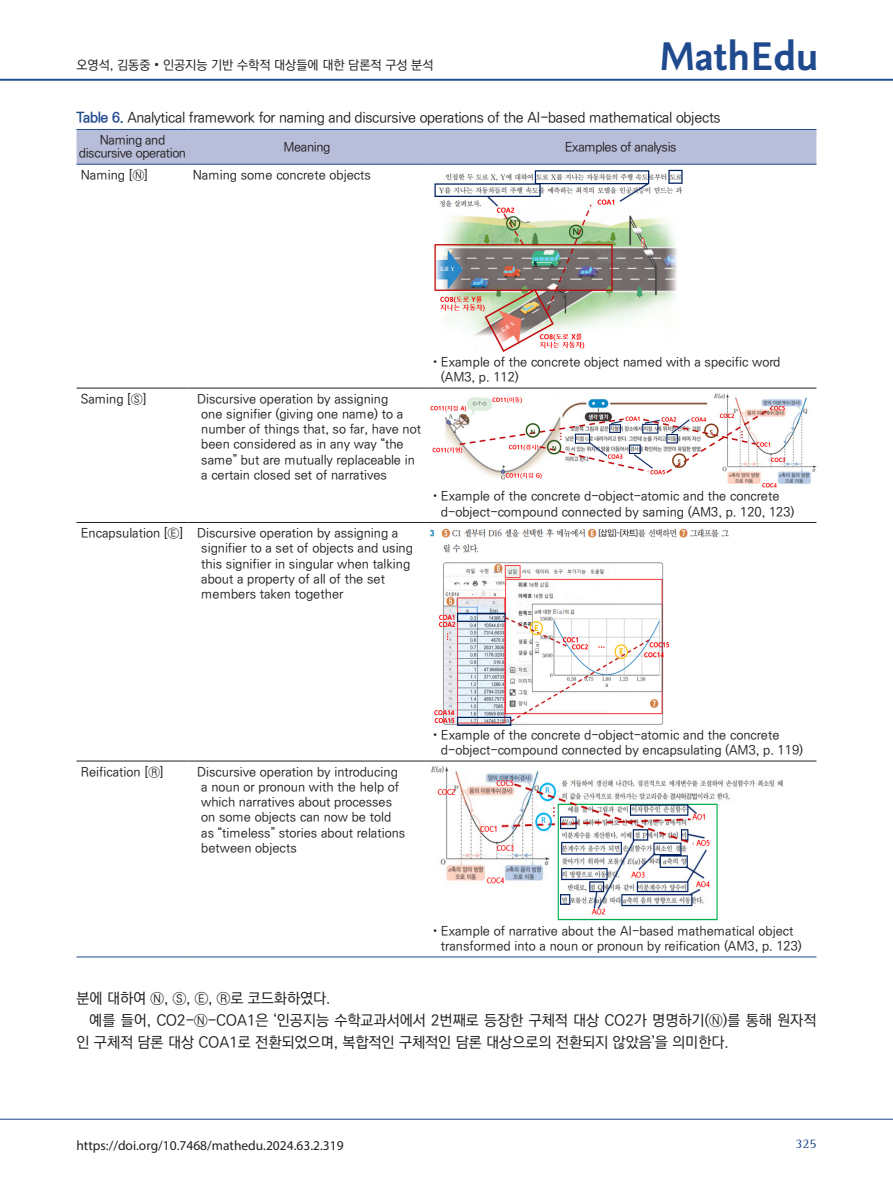
<style>
.page{position:relative;width:893px;height:1191px;background:#fff}
.page>*{position:absolute;margin:0;border:0;box-sizing:border-box;transform-origin:0 0}
.t1{font:700 42px "Nexus Sans Pro";color:#204a8e}
.t2{font:15px "Ko Pub World Dotum PM";color:#231f20}
.t3{font:500 14.25px "Ko Pub World Dotum";letter-spacing:-.02em;color:#231f20}
.t4{font:13.5px "Myriad Pro";color:#231f20}
.t5{font:13.5px "Rotis Semi Serif Std";color:#204a8e}
.t6{font:12.75px/15.3px "Ko Pub World Dotum PM";color:#231f20}
.t7{font:12.75px/13.5px "Ko Pub World Dotum PM";letter-spacing:-.03em;color:#231f20;text-align:center}
.s1{font-family:"Ko Pub World Dotum PB";font-weight:400;color:#204a8e}
</style>
<div class="page">
<div style="left:77px;top:130px;width:739px;height:34px;background:#b8bdd9"></div>
<hr style="left:77px;top:129px;width:112px;height:1px;background:#204a8e">
<hr style="left:189px;top:129px;width:236px;height:1px;background:#204a8e">
<hr style="left:425px;top:129px;width:391px;height:1px;background:#204a8e">
<hr style="left:77px;top:164px;width:112px;height:1px;background:#204a8e">
<hr style="left:189px;top:164px;width:236px;height:1px;background:#204a8e">
<hr style="left:425px;top:164px;width:391px;height:1px;background:#204a8e">
<hr style="left:77px;top:956px;width:112px;height:1px;background:#204a8e">
<hr style="left:189px;top:956px;width:236px;height:1px;background:#204a8e">
<hr style="left:425px;top:956px;width:391px;height:1px;background:#204a8e">
<hr style="left:77px;top:388px;width:112px;height:1px;background:#231f20">
<hr style="left:189px;top:388px;width:236px;height:1px;background:#231f20">
<hr style="left:425px;top:388px;width:391px;height:1px;background:#231f20">
<hr style="left:77px;top:522px;width:112px;height:1px;background:#231f20">
<hr style="left:189px;top:522px;width:236px;height:1px;background:#231f20">
<hr style="left:425px;top:522px;width:391px;height:1px;background:#231f20">
<hr style="left:77px;top:761px;width:112px;height:1px;background:#231f20">
<hr style="left:189px;top:761px;width:236px;height:1px;background:#231f20">
<hr style="left:425px;top:761px;width:391px;height:1px;background:#231f20">
<img style="left:434px;top:169px;width:249px;height:183px">
<img style="left:430px;top:393px;width:387px;height:94px">
<img style="left:430px;top:528px;width:299px;height:198px">
<img style="left:431px;top:765px;width:352px;height:156px">
<hr style="left:0;top:79px;width:893px;height:2px;background:#204a8e">
<hr style="left:0;top:1118px;width:893px;height:1px;background:#204a8e">
<p class="t6" style="left:77px;top:57px;width:358px">오영석, 김동중 • 인공지능 기반 수학적 대상들에 대한 담론적 구성 분석</p>
<h1 class="t1" style="left:659px;top:25px;width:162px">MathEdu</h1>
<p class="t3" style="left:77px;top:108px;width:646px"><span class="s1">Table 6.</span> Analytical framework for naming and discursive operations of the AI-based mathematical objects</p>
<p class="t7" style="left:79px;top:134px;width:109px">Naming and discursive operation</p>
<p class="t7" style="left:283px;top:140px;width:48px">Meaning</p>
<p class="t7" style="left:565px;top:140px;width:113px">Examples of analysis</p>
<p class="t6" style="left:81px;top:168px;width:69px">Naming [Ⓝ]</p>
<p class="t6" style="left:193px;top:168px;width:180px">Naming some concrete objects</p>
<p class="t6" style="left:81px;top:391px;width:67px">Saming [Ⓢ]</p>
<p class="t6" style="left:201px;top:391px;width:221px;text-indent:-4px">Discursive operation by assigning<br>one signifier (giving one name) to a number of things that, so far, have not been considered as in any way “the same” but are mutually replaceable in a certain closed set of narratives</p>
<p class="t6" style="left:201px;top:526px;width:213px;text-indent:-120px">Encapsulation [Ⓔ] Discursive operation by assigning a signifier to a set of objects and using this signifier in singular when talking about a property of all of the set members taken together</p>
<p class="t6" style="left:441px;top:355px;width:341px;text-indent:-11px">・Example of the concrete object named with a specific word (AM3, p. 112)</p>
<p class="t6" style="left:441px;top:489px;width:355px;text-indent:-11px">・Example of the concrete d-object-atomic and the concrete d-object-compound connected by saming (AM3, p. 120, 123)</p>
<p class="t6" style="left:81px;top:764px;width:85px">Reification [Ⓡ]</p>
<p class="t6" style="left:201px;top:764px;width:206px;text-indent:-4px">Discursive operation by introducing a noun or pronoun with the help of which narratives about processes on some objects can now be told as “timeless” stories about relations between objects</p>
<p class="t6" style="left:441px;top:728px;width:364px;text-indent:-11px">・Example of the concrete d-object-atomic and the concrete d-object-compound connected by encapsulating (AM3, p. 119)</p>
<p class="t6" style="left:441px;top:923px;width:362px;text-indent:-11px">・Example of narrative about the AI-based mathematical object transformed into a noun or pronoun by reification (AM3, p. 123)</p>
<p class="t2" style="left:77px;top:988px;width:255px">분에 대하여 Ⓝ, Ⓢ, Ⓔ, Ⓡ로 코드화하였다.</p>
<p class="t2" style="left:89px;top:1010px;width:729px">예를 들어, CO2-Ⓝ-COA1은 ‘인공지능 수학교과서에서 2번째로 등장한 구체적 대상 CO2가 명명하기(Ⓝ)를 통해 원자적</p>
<p class="t2" style="left:77px;top:1031px;width:654px">인 구체적 담론 대상 COA1로 전환되었으며, 복합적인 구체적인 담론 대상으로의 전환되지 않았음’을 의미한다.</p>
<p class="t4" style="left:77px;top:1136px;width:269px">https://doi.org/10.7468/mathedu.2024.63.2.319</p>
<p class="t5" style="left:795px;top:1135px;width:23px">325</p>
</div>
